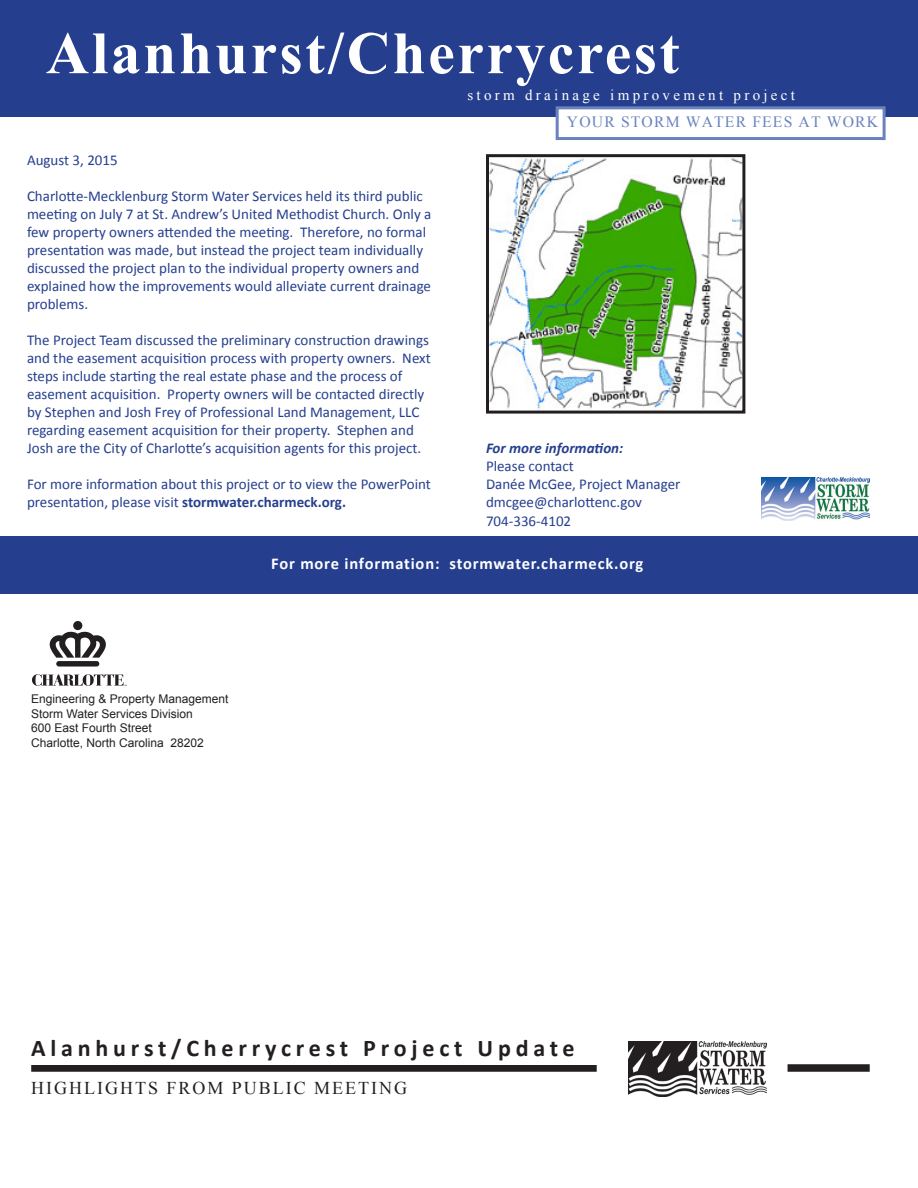
<style>
.page{position:relative;width:918px;height:1188px;background:#fff}
.page>*{position:absolute;margin:0;border:0;box-sizing:border-box;transform-origin:0 0}
.t1{font:700 60px "Times New Roman";letter-spacing:.04em;color:#fff}
.t2{font:700 24px "Calibri";letter-spacing:.2em;color:#231f20}
.t3{font:18px "Times New Roman";letter-spacing:.11em;color:#231f20}
.t4{font:700 16.5px "Calibri";letter-spacing:.05em;color:#fff}
.t5{font:15.75px "Times New Roman";letter-spacing:.07em;color:#6a83bf}
.t6{font:15px/18px "Calibri";color:#253f8e}
.t7{font:15px "Times New Roman";letter-spacing:.22em;color:#fff}
.t8{font:italic 700 15px "Calibri";color:#253f8e}
.t9{font:12px "Arial";color:#231f20}
.s1{font-weight:700}
</style>
<div class="page">
<div style="left:0;top:0;width:918px;height:117px;background:#253f8e"></div>
<div style="left:556px;top:106px;width:330px;height:34px;background:#fff;border:3px solid #6a83bf"></div>
<div style="left:0;top:537px;width:918px;height:57px;background:#253f8e"></div>
<img style="left:490px;top:158px;width:251px;height:252px">
<div style="left:486px;top:154px;width:259px;height:260px;border:3px solid #231f20"></div>
<img style="left:761px;top:478px;width:109px;height:43px">
<img style="left:33px;top:621px;width:93px;height:65px">
<div style="left:32px;top:1066px;width:564px;height:5px;background:#231f20"></div>
<div style="left:31px;top:1065px;width:566px;height:7px;border:2px solid #231f20"></div>
<div style="left:788px;top:1065px;width:81px;height:6px;background:#231f20"></div>
<div style="left:788px;top:1064px;width:82px;height:8px;border:2px solid #231f20"></div>
<img style="left:628px;top:1042px;width:139px;height:55px">
<p class="t1" style="left:46px;top:12px;width:635px">Alanhurst/Cherrycrest</p>
<p class="t7" style="left:467px;top:85px;width:329px">storm drainage improvement project</p>
<p class="t5" style="left:567px;top:111px;width:313px">YOUR STORM WATER FEES AT WORK</p>
<p class="t6" style="left:27px;top:151px;width:92px">August 3, 2015</p>
<p class="t6" style="left:27px;top:187px;width:406px">Charlotte-Mecklenburg Storm Water Services held its third public meeting on July 7 at St. Andrew’s United Methodist Church. Only a few property owners attended the meeting. Therefore, no formal presentation was made, but instead the project team individually discussed the project plan to the individual property owners and explained how the improvements would alleviate current drainage problems.</p>
<p class="t6" style="left:27px;top:331px;width:405px">The Project Team discussed the preliminary construction drawings and the easement acquisition process with property owners. Next steps include starting the real estate phase and the process of easement acquisition. Property owners will be contacted directly by Stephen and Josh Frey of Professional Land Management, LLC regarding easement acquisition for their property. Stephen and Josh are the City of Charlotte’s acquisition agents for this project.</p>
<p class="t6" style="left:27px;top:475px;width:405px">For more information about this project or to view the PowerPoint presentation, please visit <span class="s1">stormwater.charmeck.org.</span></p>
<p class="t8" style="left:486px;top:438px;width:139px">For more information:</p>
<p class="t6" style="left:486px;top:457px;width:89px">Please contact</p>
<p class="t6" style="left:486px;top:475px;width:196px">Danée McGee, Project Manager</p>
<p class="t6" style="left:486px;top:493px;width:158px">dmcgee@charlottenc.gov</p>
<p class="t6" style="left:486px;top:512px;width:87px">704-336-4102</p>
<p class="t4" style="left:271px;top:553px;width:374px">For more information: stormwater.charmeck.org</p>
<p class="t9" style="left:31px;top:691px;width:199px">Engineering &amp; Property Management</p>
<p class="t9" style="left:31px;top:706px;width:163px">Storm Water Services Division</p>
<p class="t9" style="left:31px;top:720px;width:122px">600 East Fourth Street</p>
<p class="t9" style="left:31px;top:735px;width:174px">Charlotte, North Carolina 28202</p>
<p class="t2" style="left:31px;top:1033px;width:545px">Alanhurst/Cherrycrest Project Update</p>
<p class="t3" style="left:31px;top:1075px;width:377px">HIGHLIGHTS FROM PUBLIC MEETING</p>
</div>
